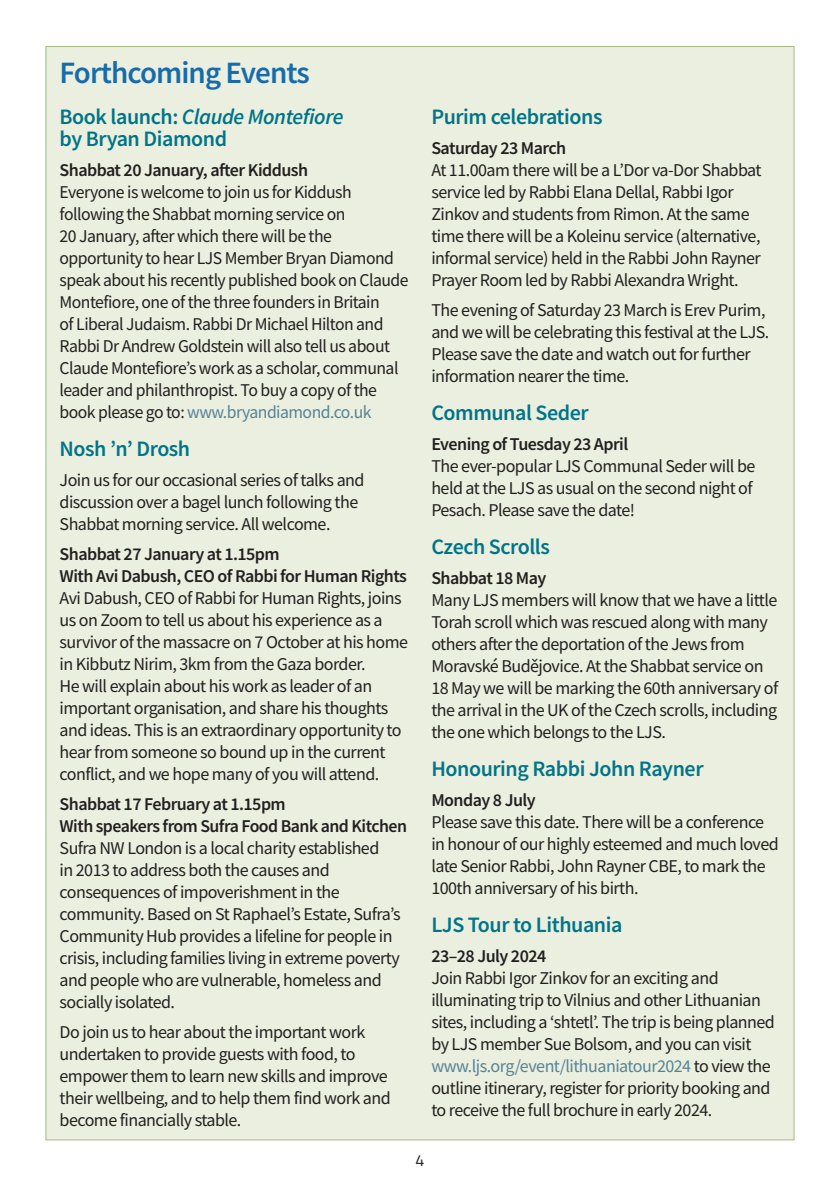
<style>
.page{position:relative;width:840px;height:1191px;background:#fff}
.page>*{position:absolute;margin:0;border:0;box-sizing:border-box;transform-origin:0 0}
.A_head{font:600 31px "Source Sans Pro";letter-spacing:-.03em;color:#186bab}
.D_head{font:600 22px/22px "Source Sans Pro";letter-spacing:-.02em;color:#017487}
.MT_no_space{font:18px/22px "Source Sans Pro";letter-spacing:-.03em;color:#231f20}
.MT{font:18px/22px "Source Sans Pro";letter-spacing:-.03em;color:#231f20}
.MT-2{font:600 18px "Source Sans Pro";letter-spacing:-.03em;color:#231f20}
.MT_no_space-2{font:600 18px "Source Sans Pro";letter-spacing:-.03em;color:#231f20}
.t1{font:16px "Titillium Web";color:#231f20}
.s1{font-style:italic}
.s2{color:#568395}
</style>
<div class="page">
<div style="left:45px;top:46px;width:749px;height:1094px;background:#eaefe0;border:1px solid #a7ba82"></div>
<p class="A_head" style="left:60px;top:53px;width:251px">Forthcoming Events</p>
<p class="D_head" style="left:60px;top:105px;width:285px">Book launch: <span class="s1">Claude Montefiore </span>by Bryan Diamond</p>
<p class="MT-2" style="left:60px;top:158px;width:250px">Shabbat 20 January, after Kiddush</p>
<p class="MT_no_space" style="left:60px;top:181px;width:350px">Everyone is welcome to join us for Kiddush following the Shabbat morning service on<br>20 January, after which there will be the opportunity to hear LJS Member Bryan Diamond speak about his recently published book on Claude Montefiore, one of the three founders in Britain<br>of Liberal Judaism. Rabbi Dr Michael Hilton and Rabbi Dr Andrew Goldstein will also tell us about Claude Montefiore’s work as a scholar, communal leader and philanthropist. To buy a copy of the book please go to: <span class="s2">www.bryandiamond.co.uk</span></p>
<p class="D_head" style="left:60px;top:437px;width:132px">Nosh ’n’ Drosh</p>
<p class="MT" style="left:60px;top:469px;width:306px">Join us for our occasional series of talks and discussion over a bagel lunch following the<br>Shabbat morning service. All welcome.</p>
<p class="MT-2" style="left:60px;top:542px;width:221px">Shabbat 27 January at 1.15pm</p>
<p class="MT_no_space-2" style="left:60px;top:564px;width:349px">With Avi Dabush, CEO of Rabbi for Human Rights</p>
<p class="MT_no_space" style="left:60px;top:587px;width:350px">Avi Dabush, CEO of Rabbi for Human Rights, joins us on Zoom to tell us about his experience as a survivor of the massacre on 7 October at his home in Kibbutz Nirim, 3km from the Gaza border.<br>He will explain about his work as leader of an important organisation, and share his thoughts and ideas. This is an extraordinary opportunity to hear from someone so bound up in the current conflict, and we hope many of you will attend.</p>
<p class="MT-2" style="left:60px;top:792px;width:227px">Shabbat 17 February at 1.15pm</p>
<p class="MT_no_space-2" style="left:60px;top:814px;width:349px">With speakers from Sufra Food Bank and Kitchen</p>
<p class="MT_no_space" style="left:60px;top:837px;width:342px">Sufra NW London is a local charity established<br>in 2013 to address both the causes and consequences of impoverishment in the community. Based on St Raphael’s Estate, Sufra’s Community Hub provides a lifeline for people in crisis, including families living in extreme poverty and people who are vulnerable, homeless and socially isolated.</p>
<p class="MT" style="left:60px;top:1021px;width:332px">Do join us to hear about the important work undertaken to provide guests with food, to empower them to learn new skills and improve their wellbeing, and to help them find work and become financially stable.</p>
<p class="D_head" style="left:431px;top:105px;width:172px">Purim celebrations</p>
<p class="MT-2" style="left:431px;top:136px;width:136px">Saturday 23 March</p>
<p class="MT_no_space" style="left:431px;top:159px;width:331px">At 11.00am there will be a L’Dor va-Dor Shabbat service led by Rabbi Elana Dellal, Rabbi Igor Zinkov and students from Rimon. At the same time there will be a Koleinu service (alternative, informal service) held in the Rabbi John Rayner Prayer Room led by Rabbi Alexandra Wright.</p>
<p class="MT" style="left:431px;top:299px;width:339px">The evening of Saturday 23 March is Erev Purim, and we will be celebrating this festival at the LJS.<br>Please save the date and watch out for further information nearer the time.</p>
<p class="D_head" style="left:431px;top:401px;width:159px">Communal Seder</p>
<p class="MT-2" style="left:431px;top:432px;width:198px">Evening of Tuesday 23 April</p>
<p class="MT_no_space" style="left:431px;top:455px;width:325px">The ever-popular LJS Communal Seder will be held at the LJS as usual on the second night of<br>Pesach. Please save the date!</p>
<p class="D_head" style="left:431px;top:535px;width:120px">Czech Scrolls</p>
<p class="MT-2" style="left:431px;top:566px;width:116px">Shabbat 18 May</p>
<p class="MT_no_space" style="left:431px;top:589px;width:348px">Many LJS members will know that we have a little Torah scroll which was rescued along with many others after the deportation of the Jews from Moravské Budějovice. At the Shabbat service on 18 May we will be marking the 60th anniversary of the arrival in the UK of the Czech scrolls, including the one which belongs to the LJS.</p>
<p class="D_head" style="left:431px;top:757px;width:273px">Honouring Rabbi John Rayner</p>
<p class="MT-2" style="left:431px;top:788px;width:106px">Monday 8 July</p>
<p class="MT_no_space" style="left:431px;top:811px;width:349px">Please save this date. There will be a conference in honour of our highly esteemed and much loved late Senior Rabbi, John Rayner CBE, to mark the 100th anniversary of his birth.</p>
<p class="D_head" style="left:431px;top:913px;width:192px">LJS Tour to Lithuania</p>
<p class="MT-2" style="left:431px;top:944px;width:116px">23–28 July 2024</p>
<p class="MT_no_space" style="left:431px;top:967px;width:345px">Join Rabbi Igor Zinkov for an exciting and illuminating trip to Vilnius and other Lithuanian sites, including a ‘shtetl’. The trip is being planned by LJS member Sue Bolsom, and you can visit <span class="s2">www.ljs.org/event/lithuaniatour2024</span> to view the outline itinerary, register for priority booking and to receive the full brochure in early 2024.</p>
<p class="t1" style="left:415px;top:1148px;width:10px">4</p>
</div>
